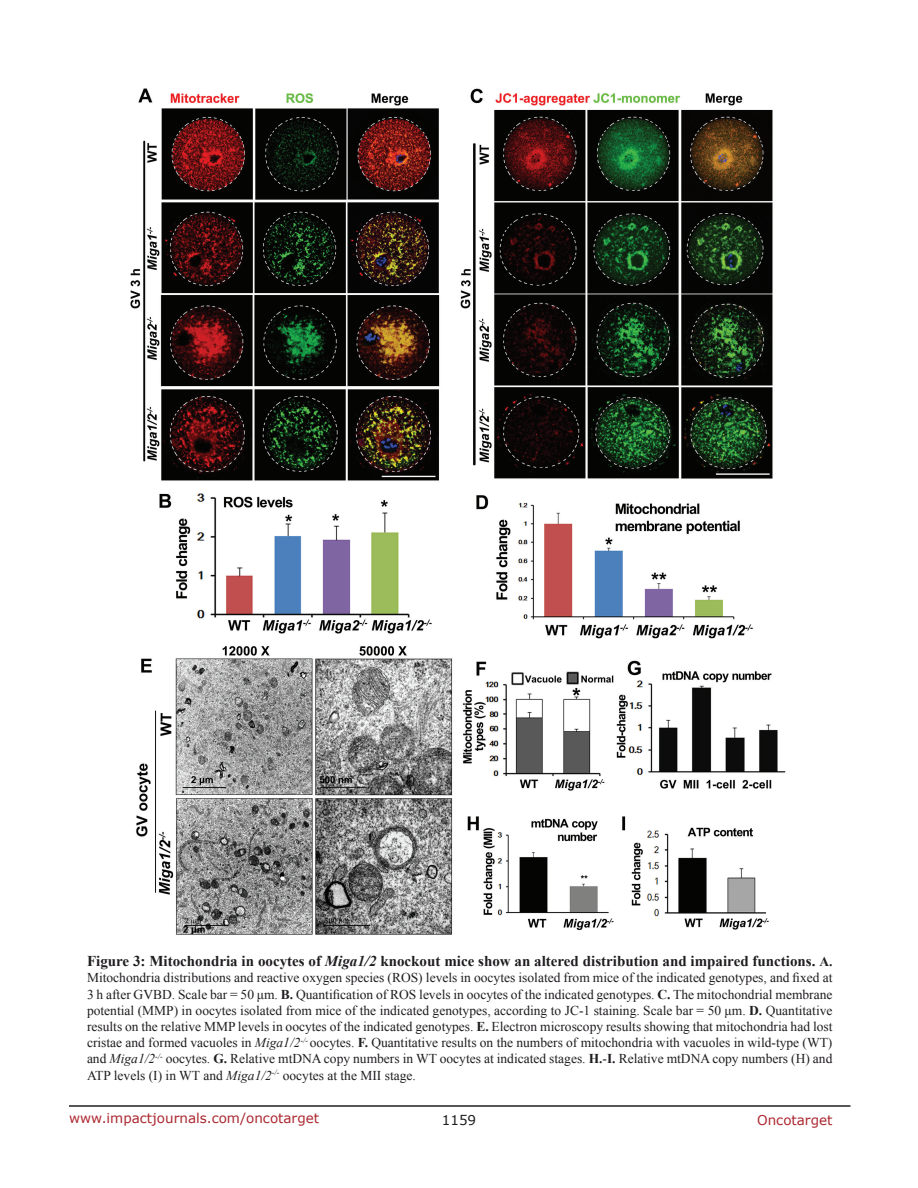
<style>
.page{position:relative;width:918px;height:1188px;background:#fff}
.page>*{position:absolute;margin:0;border:0;box-sizing:border-box;transform-origin:0 0}
.t1{font:700 15px "Times New Roman";color:#201d20}
.t2{font:13.5px/16.2px "Times New Roman";color:#201d20;text-align:justify}
.t3{font:13.5px "Verdana";color:#ac2830}
.t4{font:13.5px "Verdana";color:#201d20}
.s1{font-style:italic}
.s2{font-size:13.5px}
.s3{font-weight:700}
</style>
<div class="page">
<hr style="left:69px;top:1105px;width:781px;height:2px;background:#231f20">
<img style="left:130px;top:88px;width:656px;height:847px">
<p class="t1" style="left:87px;top:951px;width:747px">Figure 3: Mitochondria in oocytes of <span class="s1">Miga1/2</span> knockout mice show an altered distribution and impaired functions. <span class="s2">A.</span></p>
<p class="t2" style="left:87px;top:970px;width:747px">Mitochondria distributions and reactive oxygen species (ROS) levels in oocytes isolated from mice of the indicated genotypes, and fixed at 3 h after GVBD. Scale bar = 50 μm. <span class="s3">B.</span> Quantification of ROS levels in oocytes of the indicated genotypes. <span class="s3">C.</span> The mitochondrial membrane potential (MMP) in oocytes isolated from mice of the indicated genotypes, according to JC-1 staining. Scale bar = 50 μm. <span class="s3">D.</span> Quantitative results on the relative MMP levels in oocytes of the indicated genotypes. <span class="s3">E.</span> Electron microscopy results showing that mitochondria had lost cristae and formed vacuoles in <span class="s1">Miga1/2</span><sup>-/-</sup> oocytes. <span class="s3">F.</span> Quantitative results on the numbers of mitochondria with vacuoles in wild-type (WT) and <span class="s1">Miga1/2</span><sup>-/-</sup> oocytes. <span class="s3">G.</span> Relative mtDNA copy numbers in WT oocytes at indicated stages. <span class="s3">H.</span>-<span class="s3">I.</span> Relative mtDNA copy numbers (H) and ATP levels (I) in WT and <span class="s1">Miga1/2</span><sup>-/-</sup> oocytes at the MII stage.</p>
<p class="t3" style="left:69px;top:1109px;width:252px">www.impactjournals.com/oncotarget</p>
<p class="t4" style="left:442px;top:1111px;width:36px">1159</p>
<p class="t3" style="left:757px;top:1111px;width:77px">Oncotarget</p>
</div>
